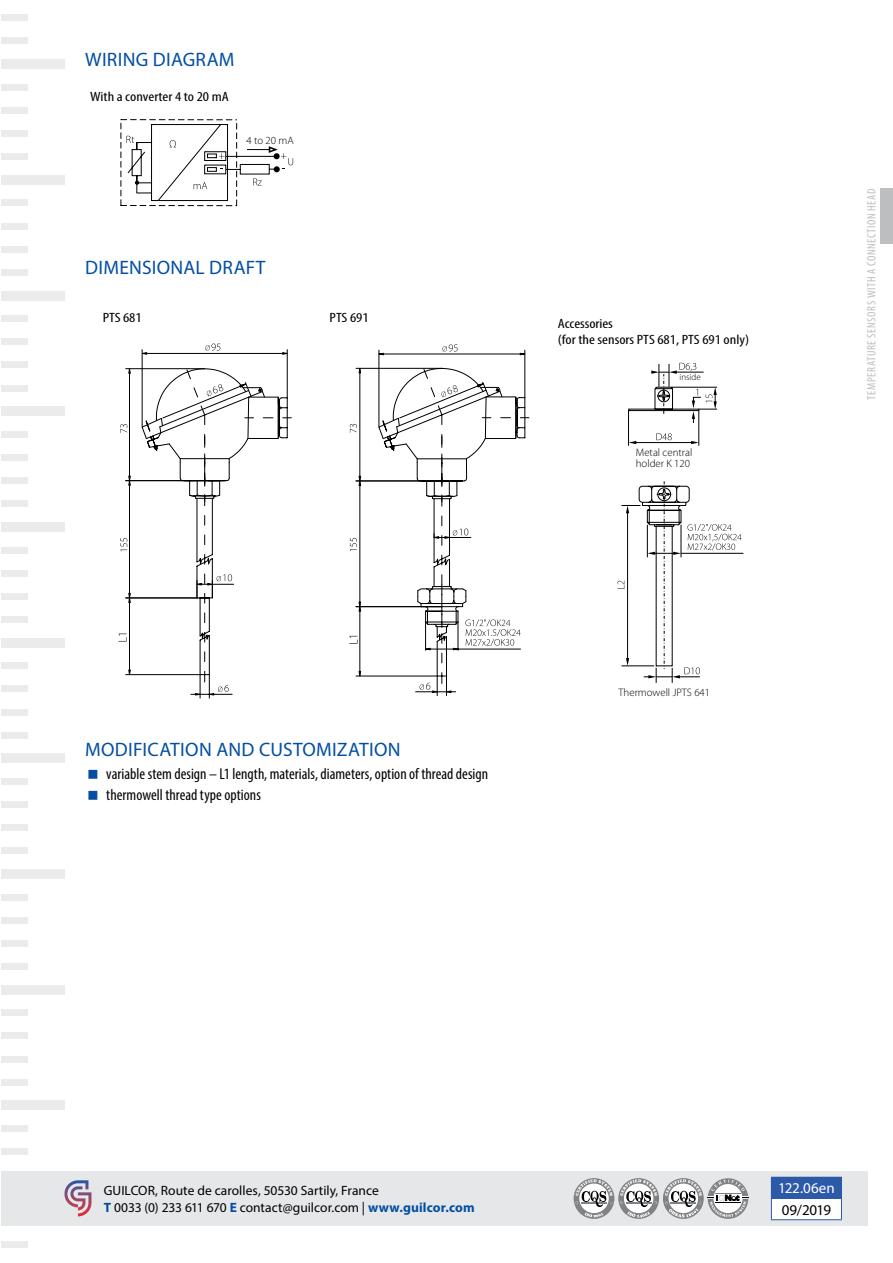
<style>
.page{position:relative;width:893px;height:1263px;background:#fff}
.page>*{position:absolute;margin:0;border:0;box-sizing:border-box;transform-origin:0 0}
.t1{font:19.5px "Myriad Pro";letter-spacing:.015em;color:#034ea2}
.t2{font:condensed 15.75px/21px "Myriad Pro";color:#000}
.t3{font:15px "Myriad Pro";color:#fff}
.t4{font:15px "Myriad Pro";letter-spacing:-.025em;color:#000}
.t5{font:13.5px/16.2px "Myriad Pro";color:#000}
.t6{font:condensed 13.5px/16.2px "Myriad Pro";color:#000;scale:1.2 1}
.t7{font:condensed 12px "Myriad Pro";letter-spacing:.05em;color:#bcbec0}
.t8{font:300 10.8px/11.2px "Myriad Pro";color:#000}
.t9{font:300 9px "Myriad Pro";color:#000}
.s1{font-weight:700;color:#034ea2}
</style>
<div class="page">
<div style="left:1px;top:778px;width:27px;height:7px;background:#ebebec"></div>
<div style="left:1px;top:801px;width:27px;height:7px;background:#ebebec"></div>
<div style="left:1px;top:824px;width:27px;height:7px;background:#ebebec"></div>
<div style="left:1px;top:847px;width:27px;height:7px;background:#ebebec"></div>
<div style="left:1px;top:869px;width:64px;height:9px;background:#ebebec"></div>
<div style="left:1px;top:894px;width:27px;height:6px;background:#ebebec"></div>
<div style="left:1px;top:662px;width:27px;height:7px;background:#ebebec"></div>
<div style="left:1px;top:685px;width:27px;height:7px;background:#ebebec"></div>
<div style="left:1px;top:709px;width:27px;height:6px;background:#ebebec"></div>
<div style="left:1px;top:732px;width:27px;height:6px;background:#ebebec"></div>
<div style="left:1px;top:754px;width:64px;height:9px;background:#ebebec"></div>
<div style="left:1px;top:917px;width:27px;height:7px;background:#ebebec"></div>
<div style="left:1px;top:940px;width:27px;height:7px;background:#ebebec"></div>
<div style="left:1px;top:963px;width:27px;height:7px;background:#ebebec"></div>
<div style="left:1px;top:985px;width:64px;height:9px;background:#ebebec"></div>
<div style="left:1px;top:1009px;width:27px;height:7px;background:#ebebec"></div>
<div style="left:1px;top:1032px;width:27px;height:7px;background:#ebebec"></div>
<div style="left:1px;top:1056px;width:27px;height:6px;background:#ebebec"></div>
<div style="left:1px;top:1079px;width:27px;height:6px;background:#ebebec"></div>
<div style="left:1px;top:1101px;width:64px;height:9px;background:#ebebec"></div>
<div style="left:1px;top:1125px;width:27px;height:7px;background:#ebebec"></div>
<div style="left:1px;top:1148px;width:27px;height:7px;background:#ebebec"></div>
<div style="left:1px;top:1216px;width:64px;height:10px;background:#ebebec"></div>
<div style="left:1px;top:1241px;width:27px;height:6px;background:#ebebec"></div>
<div style="left:1px;top:200px;width:27px;height:6px;background:#ebebec"></div>
<div style="left:1px;top:223px;width:27px;height:6px;background:#ebebec"></div>
<div style="left:1px;top:246px;width:27px;height:7px;background:#ebebec"></div>
<div style="left:1px;top:269px;width:27px;height:7px;background:#ebebec"></div>
<div style="left:1px;top:291px;width:64px;height:9px;background:#ebebec"></div>
<div style="left:1px;top:315px;width:27px;height:7px;background:#ebebec"></div>
<div style="left:1px;top:84px;width:27px;height:7px;background:#ebebec"></div>
<div style="left:1px;top:107px;width:27px;height:7px;background:#ebebec"></div>
<div style="left:1px;top:130px;width:27px;height:7px;background:#ebebec"></div>
<div style="left:1px;top:153px;width:27px;height:7px;background:#ebebec"></div>
<div style="left:1px;top:175px;width:64px;height:9px;background:#ebebec"></div>
<div style="left:1px;top:338px;width:27px;height:7px;background:#ebebec"></div>
<div style="left:1px;top:361px;width:27px;height:7px;background:#ebebec"></div>
<div style="left:1px;top:385px;width:27px;height:6px;background:#ebebec"></div>
<div style="left:1px;top:407px;width:64px;height:9px;background:#ebebec"></div>
<div style="left:1px;top:431px;width:27px;height:7px;background:#ebebec"></div>
<div style="left:1px;top:454px;width:27px;height:7px;background:#ebebec"></div>
<div style="left:1px;top:477px;width:27px;height:7px;background:#ebebec"></div>
<div style="left:1px;top:500px;width:27px;height:7px;background:#ebebec"></div>
<div style="left:1px;top:522px;width:64px;height:9px;background:#ebebec"></div>
<div style="left:1px;top:547px;width:27px;height:6px;background:#ebebec"></div>
<div style="left:1px;top:570px;width:27px;height:6px;background:#ebebec"></div>
<div style="left:1px;top:593px;width:27px;height:7px;background:#ebebec"></div>
<div style="left:1px;top:616px;width:27px;height:7px;background:#ebebec"></div>
<div style="left:1px;top:638px;width:64px;height:9px;background:#ebebec"></div>
<div style="left:1px;top:14px;width:27px;height:7px;background:#ebebec"></div>
<div style="left:1px;top:38px;width:27px;height:6px;background:#ebebec"></div>
<div style="left:1px;top:59px;width:64px;height:10px;background:#ebebec"></div>
<div style="left:1px;top:1171px;width:867px;height:54px;background:#e6e7e8"></div>
<svg style="left:708px;top:1178px;width:40px;height:41px"></svg>
<svg style="left:574px;top:1178px;width:40px;height:41px"></svg>
<svg style="left:575px;top:1179px;width:38px;height:39px"></svg>
<svg style="left:618px;top:1178px;width:41px;height:41px"></svg>
<svg style="left:620px;top:1179px;width:37px;height:39px"></svg>
<svg style="left:663px;top:1178px;width:41px;height:41px"></svg>
<svg style="left:665px;top:1179px;width:37px;height:38px"></svg>
<svg style="left:65px;top:1180px;width:26px;height:36px"></svg>
<div style="left:771px;top:1177px;width:70px;height:21px;background:#2d59a9"></div>
<div style="left:771px;top:1198px;width:70px;height:22px;background:#fff"></div>
<hr style="left:771px;top:1177px;width:71px;height:1px;background:#2d59a9">
<svg style="left:771px;top:1199px;width:1px;height:20px"></svg>
<hr style="left:771px;top:1198px;width:71px;height:1px;background:#2d59a9">
<svg style="left:841px;top:1178px;width:1px;height:41px"></svg>
<hr style="left:771px;top:1219px;width:71px;height:1px;background:#2d59a9">
<div style="left:880px;top:188px;width:13px;height:56px;background:#bcbec0"></div>
<hr style="left:287px;top:350px;width:1px;height:48px;background:#000">
<hr style="left:142px;top:350px;width:1px;height:77px;background:#000">
<hr style="left:147px;top:353px;width:136px;height:1px;background:#000">
<svg style="left:282px;top:352px;width:6px;height:3px"></svg>
<svg style="left:141px;top:352px;width:6px;height:3px"></svg>
<svg style="left:205px;top:344px;width:15px;height:7px"></svg>
<svg style="left:118px;top:365px;width:174px;height:333px"></svg>
<hr style="left:524px;top:350px;width:1px;height:48px;background:#000">
<hr style="left:379px;top:350px;width:1px;height:77px;background:#000">
<hr style="left:384px;top:354px;width:136px;height:1px;background:#000">
<svg style="left:519px;top:353px;width:7px;height:3px"></svg>
<svg style="left:378px;top:353px;width:6px;height:3px"></svg>
<svg style="left:442px;top:344px;width:16px;height:8px"></svg>
<svg style="left:349px;top:365px;width:181px;height:331px"></svg>
<hr style="left:635px;top:442px;width:57px;height:1px;background:#000">
<svg style="left:629px;top:441px;width:7px;height:3px"></svg>
<svg style="left:691px;top:441px;width:7px;height:3px"></svg>
<hr style="left:698px;top:411px;width:1px;height:35px;background:#000">
<hr style="left:628px;top:411px;width:1px;height:35px;background:#000">
<svg style="left:656px;top:433px;width:16px;height:7px"></svg>
<svg style="left:628px;top:363px;width:89px;height:60px"></svg>
<svg style="left:617px;top:481px;width:127px;height:202px"></svg>
<svg style="left:121px;top:119px;width:172px;height:87px"></svg>
<h1 class="t1" style="left:85px;top:47px;width:151px">WIRING DIAGRAM</h1>
<p class="t6" style="left:90px;top:89px;width:117px">With a converter 4 to 20 mA</p>
<p class="t8" style="left:246px;top:135px;width:49px">4 to 20 mA</p>
<h1 class="t1" style="left:85px;top:255px;width:182px">DIMENSIONAL DRAFT</h1>
<p class="t6" style="left:103px;top:309px;width:34px">PTS 681</p>
<p class="t6" style="left:330px;top:309px;width:34px">PTS 691</p>
<p class="t6" style="left:558px;top:315px;width:161px">Accessories<br>(for the sensors PTS 681, PTS 691 only)</p>
<p class="t9" style="left:679px;top:372px;width:23px">inside</p>
<p class="t8" style="left:636px;top:447px;width:58px">Metal central holder K 120</p>
<h1 class="t1" style="left:85px;top:737px;width:317px">MODIFICATION AND CUSTOMIZATION</h1>
<p class="t2" style="left:106px;top:763px;width:383px">variable stem design – L1 length, materials, diameters, option of thread design thermowell thread type options</p>
<p class="t8" style="left:619px;top:687px;width:93px">Thermowell JPTS 641</p>
<p class="t7" style="left:864px;top:400px;width:213px;rotate:-90deg">TEMPERATURE SENSORS WITH A CONNECTION HEAD</p>
<p class="t5" style="left:104px;top:1182px;width:372px">GUILCOR, Route de carolles, 50530 Sartily, France<br><span class="s1">T</span> 0033 (0) 233 611 670 <span class="s1">E</span> contact@guilcor.com | <span class="s1">www.guilcor.com</span></p>
<p class="t3" style="left:778px;top:1179px;width:58px">122.06en</p>
<p class="t4" style="left:782px;top:1200px;width:51px">09/2019</p>
</div>
